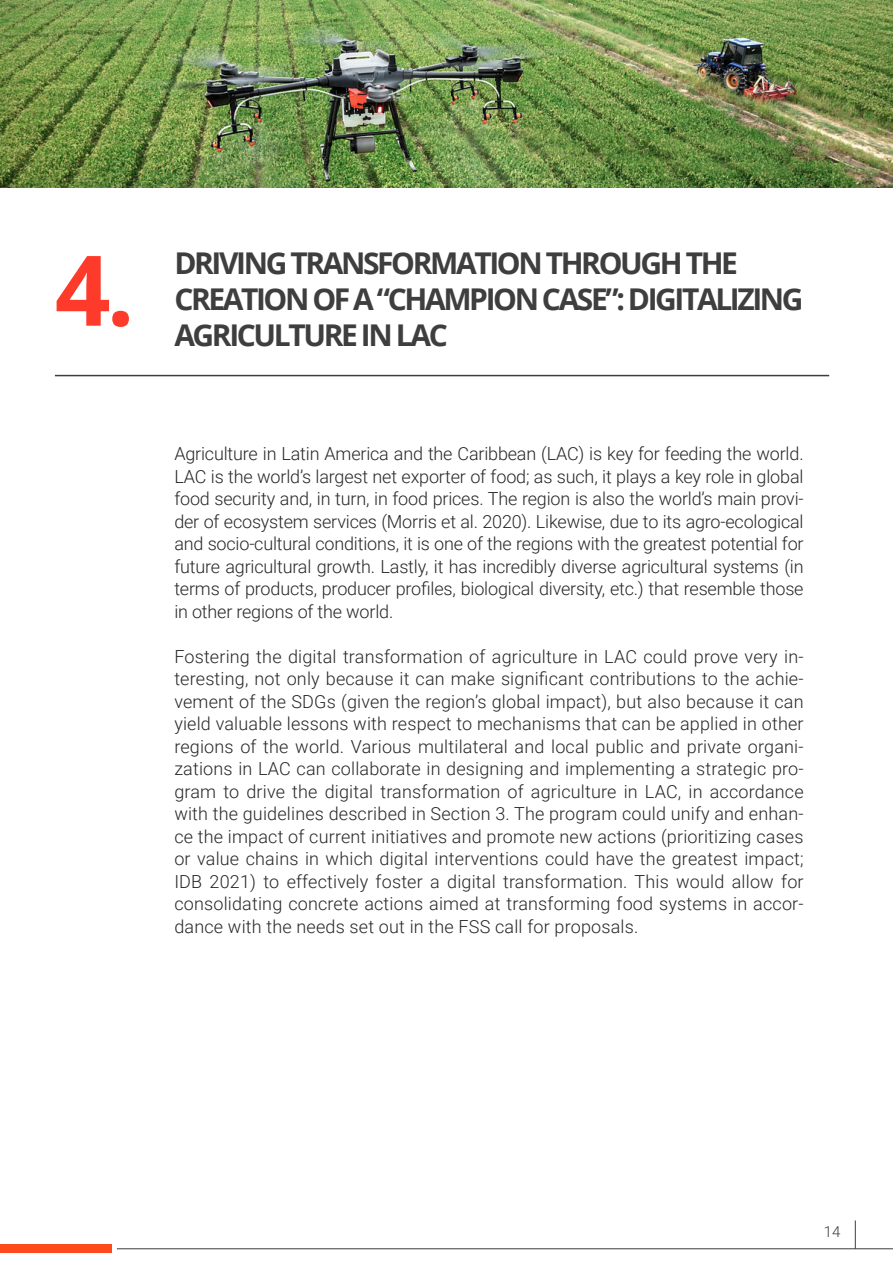
<style>
.page{position:relative;width:893px;height:1263px;background:#fff}
.page>*{position:absolute;margin:0;border:0;box-sizing:border-box;transform-origin:0 0}
.t1{font:700 97.5px "Open Sans";color:#fe3b2b}
.t2{font:700 30px/36px "Open Sans";letter-spacing:-.08em;color:#3e3e3f}
.t3{font:300 18px/22.5px "Roboto";letter-spacing:-.005em;color:#262727;text-align:justify}
.t4{font:300 15px "Roboto";color:#3d3d3d}
</style>
<div class="page">
<svg style="left:855px;top:1220px;width:1px;height:28px"></svg>
<hr style="left:117px;top:1248px;width:776px;height:1px;background:#3d3d3d">
<div style="left:0;top:1244px;width:112px;height:8px;background:#fe491a"></div>
<img style="left:0;top:0;width:893px;height:187px">
<hr style="left:55px;top:375px;width:774px;height:1px;background:#3d3d3d">
<p class="t1" style="left:55px;top:221px;width:81px">4.</p>
<p class="t2" style="left:174px;top:244px;width:631px">DRIVING TRANSFORMATION THROUGH THE<br>CREATION OF A “CHAMPION CASE”: DIGITALIZING</p>
<p class="t2" style="left:174px;top:316px;width:275px">AGRICULTURE IN LAC</p>
<p class="t3" style="left:174px;top:442px;width:631px">Agriculture in Latin America and the Caribbean (LAC) is key for feeding the world.<br>LAC is the world’s largest net exporter of food; as such, it plays a key role in global food security and, in turn, in food prices. The region is also the world’s main provi&shy;der of ecosystem services (Morris et al. 2020). Likewise, due to its agro-ecological and socio-cultural conditions, it is one of the regions with the greatest potential for future agricultural growth. Lastly, it has incredibly diverse agricultural systems (in terms of products, producer profiles, biological diversity, etc.) that resemble those in other regions of the world.</p>
<p class="t3" style="left:174px;top:644px;width:631px">Fostering the digital transformation of agriculture in LAC could prove very in&shy;teresting, not only because it can make significant contributions to the achie&shy;vement of the SDGs (given the region’s global impact), but also because it can yield valuable lessons with respect to mechanisms that can be applied in other regions of the world. Various multilateral and local public and private organi&shy;zations in LAC can collaborate in designing and implementing a strategic pro&shy;gram to drive the digital transformation of agriculture in LAC, in accordance with the guidelines described in Section 3. The program could unify and enhan&shy;ce the impact of current initiatives and promote new actions (prioritizing cases or value chains in which digital interventions could have the greatest impact; IDB 2021) to effectively foster a digital transformation. This would allow for consolidating concrete actions aimed at transforming food systems in accor&shy;dance with the needs set out in the FSS call for proposals.</p>
<p class="t4" style="left:824px;top:1221px;width:18px">14</p>
</div>
